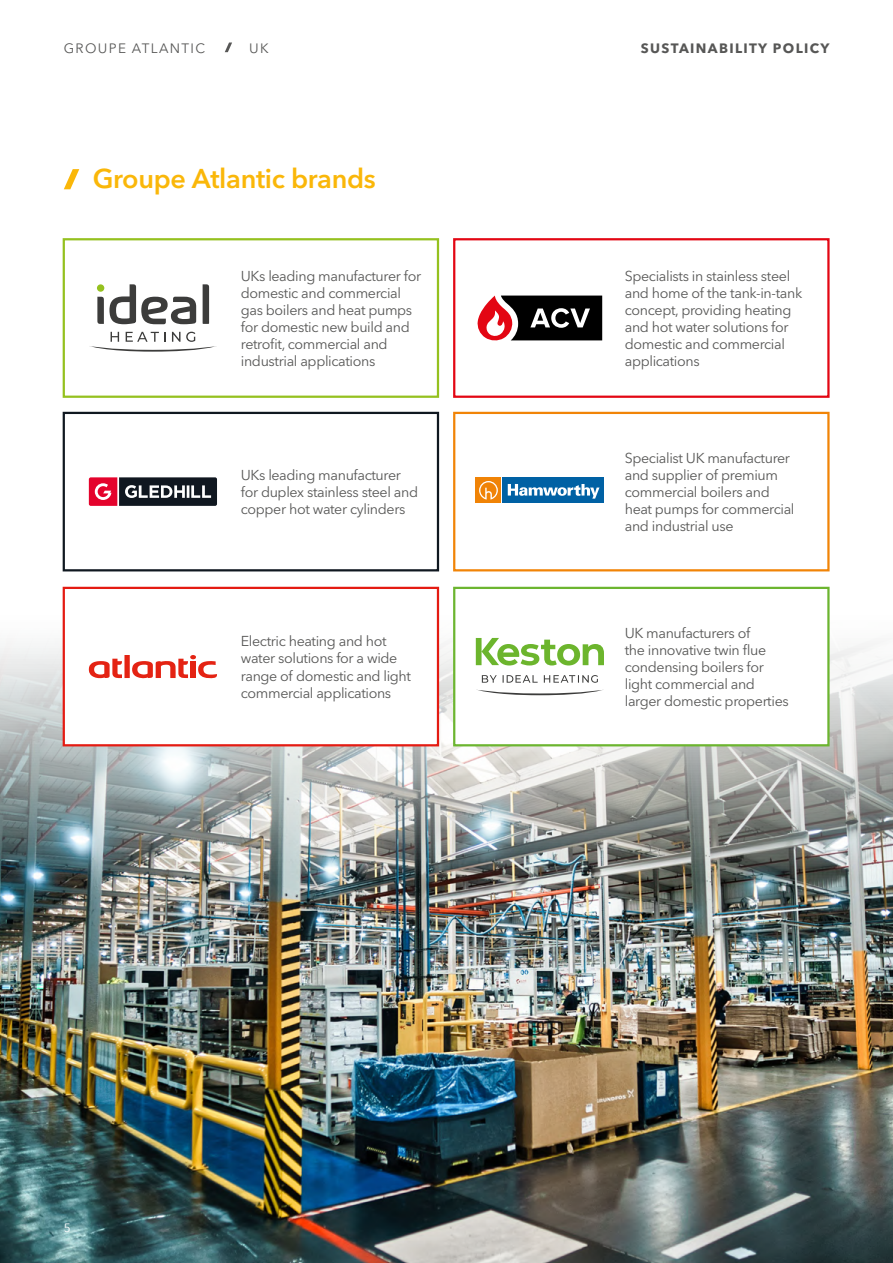
<style>
.page{position:relative;width:893px;height:1263px;background:#fff}
.page>*{position:absolute;margin:0;border:0;box-sizing:border-box;transform-origin:0 0}
.t1{font:600 27px "Avenir Next LT Pro";letter-spacing:-.01em;color:#fab709}
.t2{font:14.25px/17.1px "Avenir Next LT Pro";letter-spacing:-.025em;color:#575756}
.t3{font:700 13.5px "Avenir Next LT Pro";letter-spacing:.1em;color:#575756}
.t4{font:13.5px "Avenir Next LT Pro";letter-spacing:.1em;color:#575756}
.t5{font:12px "Avenir Next LT Pro";color:#fff}
</style>
<div class="page">
<svg style="left:225px;top:43px;width:7px;height:9px"></svg>
<img style="left:0;top:614px;width:893px;height:649px">
<svg style="left:64px;top:169px;width:15px;height:20px"></svg>
<div style="left:63px;top:238px;width:376px;height:160px;background:#fff;border:2px solid #95c11f"></div>
<svg style="left:203px;top:284px;width:6px;height:40px"></svg>
<svg style="left:97px;top:284px;width:99px;height:40px"></svg>
<svg style="left:89px;top:332px;width:128px;height:20px"></svg>
<div style="left:97px;top:284px;width:7px;height:8px;background:#95c11f;border-radius:50%"></div>
<div style="left:63px;top:412px;width:376px;height:159px;background:#fff;border:2px solid #101820"></div>
<svg style="left:89px;top:477px;width:128px;height:29px;background:#67424f"></svg>
<div style="left:453px;top:412px;width:377px;height:159px;background:#fff;border:2px solid #f18407"></div>
<svg style="left:475px;top:477px;width:129px;height:26px;background:#5a8499"></svg>
<div style="left:63px;top:587px;width:376px;height:159px;background:#fff;border:2px solid #e41b12"></div>
<svg style="left:89px;top:655px;width:128px;height:23px"></svg>
<div style="left:453px;top:587px;width:377px;height:159px;background:#fff;border:2px solid #6cb530"></div>
<svg style="left:476px;top:689px;width:128px;height:6px"></svg>
<svg style="left:482px;top:675px;width:116px;height:8px"></svg>
<svg style="left:476px;top:638px;width:128px;height:27px"></svg>
<div style="left:453px;top:238px;width:377px;height:160px;background:#fff;border:2px solid #e30613"></div>
<svg style="left:478px;top:296px;width:124px;height:44px"></svg>
<p class="t4" style="left:64px;top:40px;width:143px">GROUPE ATLANTIC</p>
<p class="t4" style="left:249px;top:40px;width:21px">UK</p>
<p class="t3" style="left:641px;top:40px;width:190px">SUSTAINABILITY POLICY</p>
<h1 class="t1" style="left:93px;top:163px;width:285px">Groupe Atlantic brands</h1>
<p class="t2" style="left:241px;top:267px;width:182px">UKs leading manufacturer for domestic and commercial gas boilers and heat pumps for domestic new build and retrofit, commercial and industrial applications</p>
<p class="t2" style="left:241px;top:466px;width:179px">UKs leading manufacturer for duplex stainless steel and copper hot water cylinders</p>
<p class="t2" style="left:625px;top:267px;width:179px">Specialists in stainless steel and home of the tank-in-tank concept, providing heating and hot water solutions for domestic and commercial applications</p>
<p class="t2" style="left:625px;top:449px;width:171px">Specialist UK manufacturer and supplier of premium commercial boilers and heat pumps for commercial and industrial use</p>
<p class="t2" style="left:241px;top:633px;width:172px">Electric heating and hot water solutions for a wide range of domestic and light commercial applications</p>
<p class="t2" style="left:625px;top:624px;width:165px">UK manufacturers of<br>the innovative twin flue condensing boilers for light commercial and larger domestic properties</p>
<p class="t5" style="left:64px;top:1220px;width:8px">5</p>
</div>
